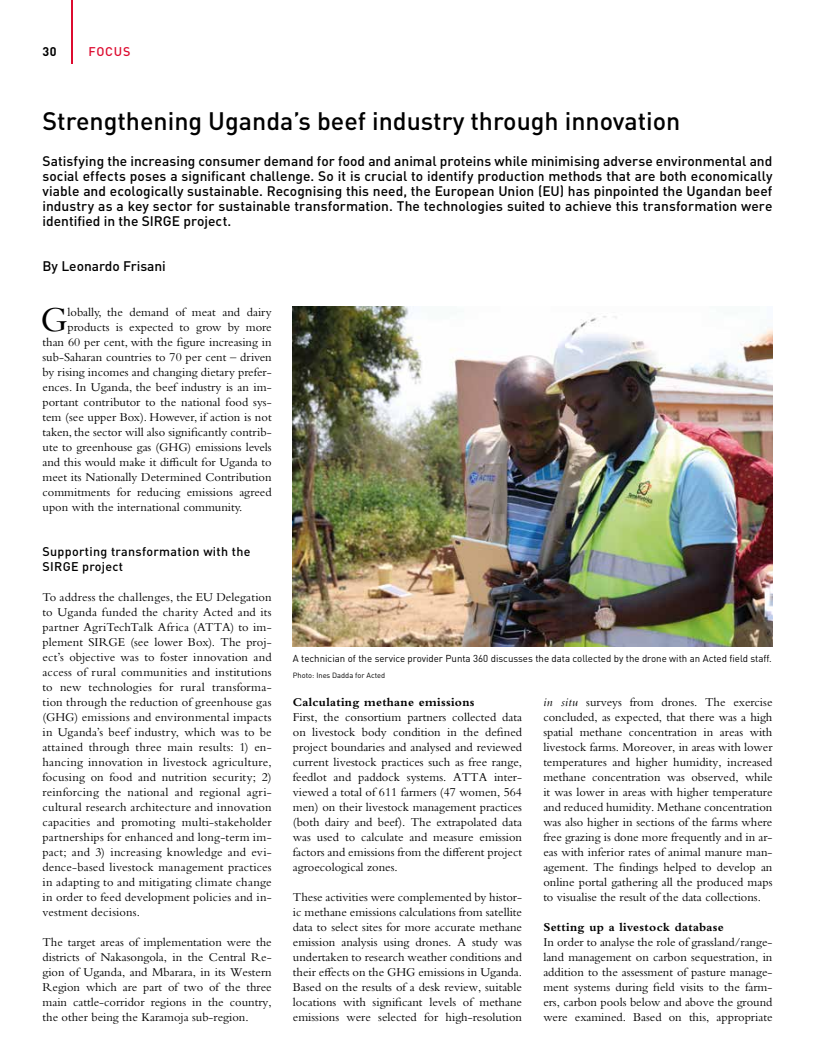
<style>
.page{position:relative;width:815px;height:1063px;background:#fff}
.page>*{position:absolute;margin:0;border:0;box-sizing:border-box;transform-origin:0 0}
.t1{font:36.62px "Bembo Std";color:#000}
.t2{font:500 25px "DIN Pro";color:#000}
.t3{font:500 13.75px/15px "DIN Pro";color:#000;text-align:justify}
.t4{font:12.5px/15px "Bembo Std";color:#000;text-align:justify}
.t5{font:700 12.5px "Bembo Std";letter-spacing:.025em;color:#000}
.t6{font:500 12.5px/15px "DIN Pro";letter-spacing:.025em;color:#000}
.t7{font:500 12.5px "DIN Pro";letter-spacing:.06em;color:#dd0b2f}
.t8{font:700 12.5px "DIN Pro";color:#000}
.t9{font:10px "DIN Pro";color:#000}
.t10{font:7.5px "DIN Pro";color:#000}
.s1{font-style:italic}
</style>
<div class="page">
<hr style="left:71px;top:0;width:2px;height:64px;background:#dd0b2f">
<img style="left:293px;top:307px;width:479px;height:339px">
<p class="t8" style="left:43px;top:43px;width:16px">30</p>
<p class="t7" style="left:89px;top:43px;width:43px">FOCUS</p>
<h2 class="t2" style="left:43px;top:104px;width:639px">Strengthening Uganda’s beef industry through innovation</h2>
<p class="t3" style="left:43px;top:153px;width:731px">Satisfying the increasing consumer demand for food and animal proteins while minimising adverse environmental and social effects poses a significant challenge. So it is crucial to identify production methods that are both economically viable and ecologically sustainable. Recognising this need, the European Union (EU) has pinpointed the Ugandan beef industry as a key sector for sustainable transformation. The technologies suited to achieve this transformation were identified in the SIRGE project.</p>
<p class="t3" style="left:43px;top:258px;width:125px">By Leonardo Frisani</p>
<h1 class="t1" style="left:40px;top:298px;width:29px">G</h1>
<p class="t4" style="left:68px;top:305px;width:206px">lobally, the demand of meat and dairy</p>
<p class="t4" style="left:68px;top:320px;width:206px">products is expected to grow by more</p>
<p class="t4" style="left:43px;top:335px;width:231px">than 60 per cent, with the figure increasing in</p>
<p class="t4" style="left:43px;top:350px;width:231px">sub-Saharan countries to 70 per cent – driven</p>
<p class="t4" style="left:43px;top:365px;width:231px">by rising incomes and changing dietary prefer-</p>
<p class="t4" style="left:43px;top:380px;width:231px">ences. In Uganda, the beef industry is an im-</p>
<p class="t4" style="left:43px;top:395px;width:231px">portant contributor to the national food sys-</p>
<p class="t4" style="left:43px;top:410px;width:231px">tem (see upper Box). However, if action is not</p>
<p class="t4" style="left:43px;top:425px;width:231px">taken, the sector will also significantly contrib-</p>
<p class="t4" style="left:43px;top:440px;width:231px">ute to greenhouse gas (GHG) emissions levels</p>
<p class="t4" style="left:43px;top:455px;width:231px">and this would make it difficult for Uganda to</p>
<p class="t4" style="left:43px;top:470px;width:231px">meet its Nationally Determined Contribution</p>
<p class="t4" style="left:43px;top:485px;width:231px">commitments for reducing emissions agreed</p>
<p class="t4" style="left:43px;top:500px;width:201px">upon with the international community.</p>
<p class="t6" style="left:43px;top:544px;width:210px">Supporting transformation with the<br>SIRGE project</p>
<p class="t4" style="left:43px;top:590px;width:231px">To address the challenges, the EU Delegation to Uganda funded the charity Acted and its partner AgriTechTalk Africa (ATTA) to im&shy;plement SIRGE (see lower Box). The proj&shy;ect’s objective was to foster innovation and access of rural communities and institutions to new technologies for rural transforma&shy;tion through the reduction of greenhouse gas (GHG) emissions and environmental impacts in Uganda’s beef industry, which was to be attained through three main results: 1) en&shy;hancing innovation in livestock agriculture, focusing on food and nutrition security; 2) reinforcing the national and regional agri&shy;cultural research architecture and innovation capacities and promoting multi-stakeholder partnerships for enhanced and long-term im&shy;pact; and 3) increasing knowledge and evi&shy;dence-based livestock management practices in adapting to and mitigating climate change in order to feed development policies and in&shy;vestment decisions.</p>
<p class="t4" style="left:43px;top:935px;width:231px">The target areas of implementation were the districts of Nakasongola, in the Central Re&shy;gion of Uganda, and Mbarara, in its Western Region which are part of two of the three main cattle-corridor regions in the country, the other being the Karamoja sub-region.</p>
<p class="t9" style="left:293px;top:652px;width:480px">A technician of the service provider Punta 360 discusses the data collected by the drone with an Acted field staff.</p>
<p class="t10" style="left:293px;top:670px;width:94px">Photo: Ines Dadda for Acted</p>
<p class="t4" style="left:543px;top:695px;width:231px"><span class="s1">in situ</span> surveys from drones. The exercise concluded, as expected, that there was a high spatial methane concentration in areas with livestock farms. Moreover, in areas with lower temperatures and higher humidity, increased methane concentration was observed, while it was lower in areas with higher temperature and reduced humidity. Methane concentration was also higher in sections of the farms where free grazing is done more frequently and in ar&shy;eas with inferior rates of animal manure man&shy;agement. The findings helped to develop an online portal gathering all the produced maps to visualise the result of the data collections.</p>
<p class="t5" style="left:543px;top:920px;width:182px">Setting up a livestock database</p>
<p class="t4" style="left:543px;top:935px;width:231px">In order to analyse the role of grassland/range&shy;land management on carbon sequestration, in addition to the assessment of pasture manage&shy;ment systems during field visits to the farm&shy;ers, carbon pools below and above the ground were examined. Based on this, appropriate</p>
<p class="t5" style="left:293px;top:695px;width:183px">Calculating methane emissions</p>
<p class="t4" style="left:293px;top:710px;width:231px">First, the consortium partners collected data on livestock body condition in the defined project boundaries and analysed and reviewed current livestock practices such as free range, feedlot and paddock systems. ATTA inter&shy;viewed a total of 611 farmers (47 women, 564 men) on their livestock management practices (both dairy and beef). The extrapolated data was used to calculate and measure emission factors and emissions from the different project agroecological zones.</p>
<p class="t4" style="left:293px;top:890px;width:231px">These activities were complemented by histor&shy;ic methane emissions calculations from satellite data to select sites for more accurate methane emission analysis using drones. A study was undertaken to research weather conditions and their effects on the GHG emissions in Uganda.<br>Based on the results of a desk review, suitable locations with significant levels of methane emissions were selected for high-resolution</p>
</div>
